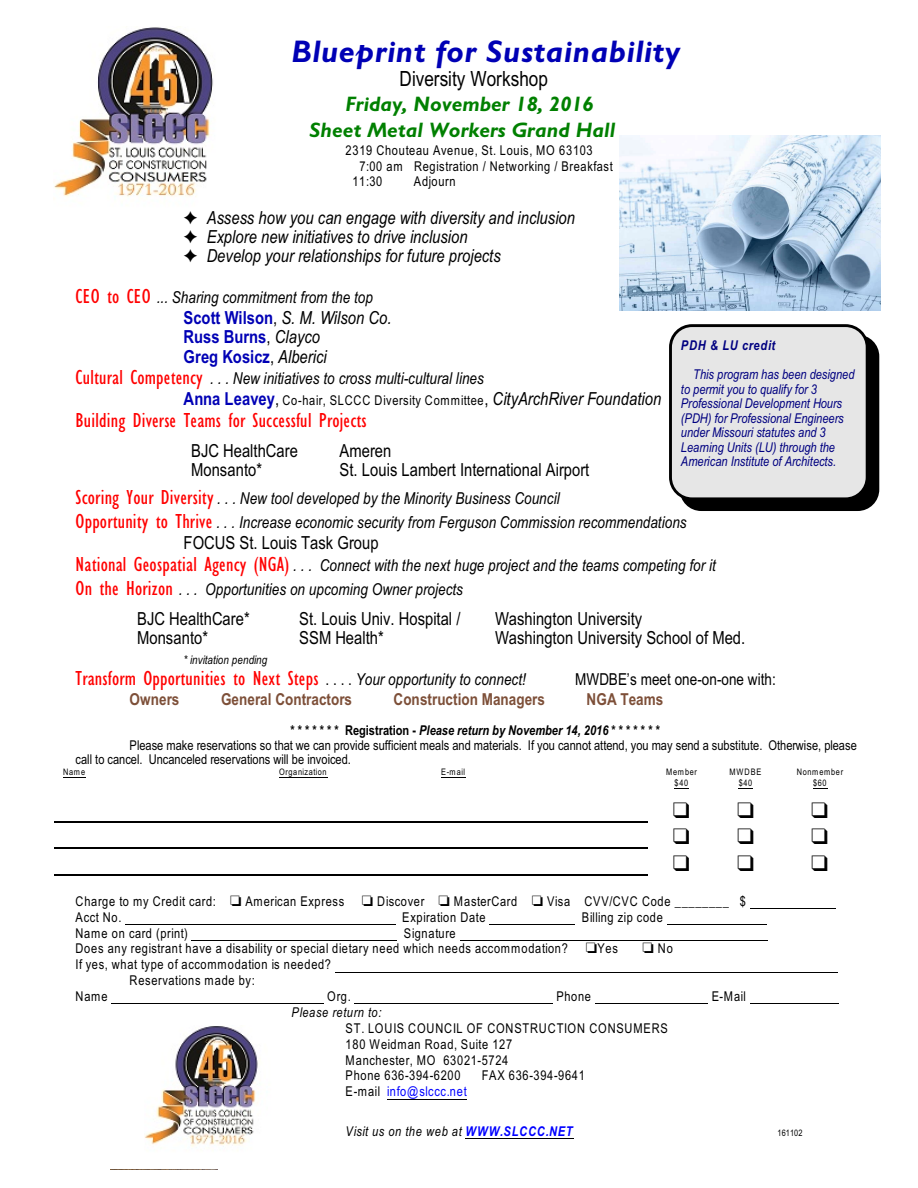
<style>
.page{position:relative;width:918px;height:1188px;background:#fff}
.page>*{position:absolute;margin:0;border:0;box-sizing:border-box;transform-origin:0 0}
.t1{font:italic 700 31.35px "Gill Sans";letter-spacing:.02em;color:#0000b5}
.t2{font:21px "Gill Sans MT Condensed";letter-spacing:.01em;color:#f00}
.t3{font:italic 700 21px/26.1px "Gill Sans";letter-spacing:.005em;color:#008000}
.t4{font:21px "Arial Narrow";color:#000}
.t5{font:18px/19px "Arial Narrow";color:#000}
.t6{font:italic 18px/19px "Arial Narrow";letter-spacing:.005em;color:#000}
.t7{font:700 18px/19px "Arial Narrow";color:#0000b5}
.t8{font:italic 16.5px/23.7px "Arial Narrow";letter-spacing:.005em;color:#000}
.t9{font:700 16.5px "Arial Narrow";letter-spacing:.005em;color:#7d4f38}
.t10{font:16.5px "Arial Narrow";letter-spacing:.005em;color:#000}
.t11{font:13.5px/15.9px "Arial Narrow";letter-spacing:.045em;color:#000}
.t12{font:italic 13.5px/14.5px "Arial Narrow";color:#000080}
.t13{font:13.5px "Arial Narrow";letter-spacing:.005em;color:#000}
.t14{font:italic 700 13.5px "Arial Narrow";color:#000}
.t15{font:13.5px "Arial Narrow";color:#000}
.t16{font:italic 13.5px "Arial Narrow";letter-spacing:.05em;color:#000}
.t17{font:13.5px "Arial Narrow";letter-spacing:.05em;color:#00f}
.t18{font:italic 700 13.5px "Arial Narrow";letter-spacing:.05em;color:#000080}
.t19{font:italic 12px "Arial Narrow";color:#000}
.t20{font:9px/10.9px "Arial Narrow";letter-spacing:.07em;color:#000;text-align:center}
.s1{font-family:"Gill Sans MT Condensed";font-style:normal;font-size:21px;color:#f00}
.s2{font-weight:400;color:#000}
.s3{font-weight:400;font-style:italic;color:#000}
.s4{font-weight:700;font-size:18px;color:#0000b5}
.s5{font-size:18px}
.s6{font-style:italic;font-size:18px}
.s7{font-family:"Arial Narrow";font-size:16.5px;color:#000}
.s8{font-family:"Arial Narrow";font-style:italic;font-size:16.5px;color:#000}
.s9{font-style:normal}
.s10{color:#000}
.s11{font-weight:700;color:#00f}
</style>
<div class="page">
<hr style="left:54px;top:821px;width:594px;height:1px;background:#000">
<hr style="left:54px;top:848px;width:594px;height:1px;background:#000">
<hr style="left:54px;top:874px;width:594px;height:2px;background:#000">
<img style="left:620px;top:136px;width:261px;height:174px">
<div style="left:680px;top:335px;width:199px;height:176px;background:#000;border-radius:22px"></div>
<div style="left:671px;top:326px;width:196px;height:173px;background:#e6e6e6;border-radius:22px"></div>
<div style="left:669px;top:324px;width:200px;height:176px;border:3px solid #000;border-radius:22px"></div>
<img style="left:54px;top:27px;width:159px;height:170px">
<img style="left:145px;top:1026px;width:321px;height:121px">
<svg style="left:63px;top:777px;width:23px;height:1px"></svg>
<hr style="left:279px;top:777px;width:48px;height:1px;background:#000">
<svg style="left:441px;top:777px;width:24px;height:1px"></svg>
<svg style="left:675px;top:788px;width:14px;height:1px"></svg>
<svg style="left:739px;top:788px;width:14px;height:1px"></svg>
<svg style="left:813px;top:788px;width:14px;height:1px"></svg>
<hr style="left:750px;top:908px;width:86px;height:1px;background:#000">
<hr style="left:125px;top:924px;width:270px;height:1px;background:#000">
<hr style="left:490px;top:924px;width:85px;height:1px;background:#000">
<hr style="left:667px;top:924px;width:99px;height:1px;background:#000">
<hr style="left:192px;top:940px;width:205px;height:1px;background:#000">
<hr style="left:460px;top:940px;width:308px;height:1px;background:#000">
<hr style="left:335px;top:972px;width:503px;height:1px;background:#000">
<hr style="left:112px;top:1003px;width:212px;height:1px;background:#000">
<hr style="left:355px;top:1003px;width:198px;height:1px;background:#000">
<hr style="left:595px;top:1003px;width:113px;height:1px;background:#000">
<hr style="left:750px;top:1003px;width:89px;height:1px;background:#000">
<hr style="left:387px;top:1099px;width:80px;height:1px;background:#000">
<hr style="left:466px;top:1138px;width:108px;height:1px;background:#000">
<h1 class="t1" style="left:292px;top:41px;width:390px">Blueprint for Sustainability</h1>
<h2 class="t4" style="left:400px;top:71px;width:150px">Diversity Workshop</h2>
<h2 class="t3" style="left:309px;top:93px;width:307px;text-indent:36px">Friday, November 18, 2016<br>Sheet Metal Workers Grand Hall</h2>
<p class="t11" style="left:346px;top:143px;width:249px">2319 Chouteau Avenue, St. Louis, MO 63103</p>
<p class="t11" style="left:359px;top:159px;width:255px">7:00 am Registration / Networking / Breakfast</p>
<p class="t11" style="left:352px;top:175px;width:31px">11:30</p>
<p class="t11" style="left:414px;top:175px;width:43px">Adjourn</p>
<h3 class="t6" style="left:207px;top:210px;width:370px">Assess how you can engage with diversity and inclusion<br>Explore new initiatives to drive inclusion<br>Develop your relationships for future projects</h3>
<p class="t8" style="left:76px;top:287px;width:299px"><span class="s1">CEO to CEO</span> ... Sharing commitment from the top</p>
<h3 class="t7" style="left:184px;top:310px;width:210px">Scott Wilson<span class="s2">,</span> <span class="s3">S. M. Wilson Co.<br></span>Russ Burns<span class="s2">,</span> <span class="s3">Clayco<br></span>Greg Kosicz<span class="s2">,</span> <span class="s3">Alberici</span></h3>
<p class="t8" style="left:76px;top:368px;width:410px"><span class="s1">Cultural Competency</span> . . . New initiatives to cross multi-cultural lines</p>
<p class="t11" style="left:184px;top:394px;width:479px"><span class="s4">Anna Leavey</span><span class="s5">,</span> Co-hair, SLCCC Diversity Committee<span class="s5">,</span> <span class="s6">CityArchRiver Foundation</span></p>
<h2 class="t2" style="left:76px;top:412px;width:293px">Building Diverse Teams for Successful Projects</h2>
<h3 class="t5" style="left:191px;top:443px;width:108px">BJC HealthCare<br>Monsanto*</h3>
<h3 class="t5" style="left:340px;top:443px;width:251px">Ameren<br>St. Louis Lambert International Airport</h3>
<p class="t8" style="left:76px;top:488px;width:613px"><span class="s1">Scoring Your Diversity</span> . . . New tool developed by the Minority Business Council<br><span class="s1">Opportunity to Thrive</span> . . . Increase economic security from Ferguson Commission recommendations</p>
<h3 class="t5" style="left:184px;top:535px;width:196px">FOCUS St. Louis Task Group</h3>
<p class="t8" style="left:76px;top:555px;width:642px"><span class="s1">National Geospatial Agency (NGA)</span> . . . Connect with the next huge project and the teams competing for it<br><span class="s1">On the Horizon</span> . . . Opportunities on upcoming Owner projects</p>
<h3 class="t5" style="left:137px;top:611px;width:114px">BJC HealthCare*<br>Monsanto*</h3>
<h3 class="t5" style="left:299px;top:611px;width:163px">St. Louis Univ. Hospital /<br>SSM Health*</h3>
<h3 class="t5" style="left:495px;top:611px;width:252px">Washington University<br>Washington University School of Med.</h3>
<p class="t19" style="left:184px;top:655px;width:85px">* invitation pending</p>
<h2 class="t2" style="left:76px;top:670px;width:452px">Transform Opportunities to Next Steps <span class="s7">. . . .</span> <span class="s8">Your opportunity to connect!</span></h2>
<p class="t10" style="left:575px;top:673px;width:202px">MWDBE’s meet one-on-one with:</p>
<p class="t9" style="left:130px;top:693px;width:51px">Owners</p>
<p class="t9" style="left:221px;top:693px;width:132px">General Contractors</p>
<p class="t9" style="left:394px;top:693px;width:153px">Construction Managers</p>
<p class="t9" style="left:587px;top:693px;width:78px">NGA Teams</p>
<p class="t14" style="left:290px;top:725px;width:371px"><span class="s9">* * * * * * * Registration -</span> Please return by November 14, 2016 <span class="s9">* * * * * * *</span></p>
<p class="t13" style="left:130px;top:740px;width:729px">Please make reservations so that we can provide sufficient meals and materials. If you cannot attend, you may send a substitute. Otherwise, please</p>
<p class="t15" style="left:76px;top:754px;width:277px">call to cancel. Uncanceled reservations will be invoiced.</p>
<p class="t20" style="left:63px;top:767px;width:24px">Name</p>
<p class="t20" style="left:279px;top:767px;width:49px">Organization</p>
<p class="t20" style="left:441px;top:767px;width:26px">E-mail</p>
<p class="t20" style="left:666px;top:767px;width:33px">Member $40</p>
<p class="t20" style="left:729px;top:767px;width:34px">MWDBE $40</p>
<p class="t20" style="left:797px;top:767px;width:48px">Nonmember $60</p>
<p class="t18" style="left:681px;top:340px;width:96px">PDH &amp; LU credit</p>
<p class="t12" style="left:681px;top:369px;width:175px;text-indent:12px">This program has been designed to permit you to qualify for 3<br>Professional Development Hours (PDH) for Professional Engineers under Missouri statutes and 3<br>Learning Units (LU) through the<br>American Institute of Architects.</p>
<p class="t11" style="left:76px;top:894px;width:142px">Charge to my Credit card:</p>
<p class="t11" style="left:245px;top:894px;width:100px">American Express</p>
<p class="t11" style="left:377px;top:894px;width:49px">Discover</p>
<p class="t11" style="left:454px;top:894px;width:65px">MasterCard</p>
<p class="t11" style="left:547px;top:894px;width:200px">Visa CVV/CVC Code ________ $</p>
<p class="t11" style="left:76px;top:910px;width:47px">Acct No.</p>
<p class="t11" style="left:402px;top:910px;width:85px">Expiration Date</p>
<p class="t11" style="left:582px;top:910px;width:83px">Billing zip code</p>
<p class="t11" style="left:76px;top:926px;width:114px">Name on card (print)</p>
<p class="t11" style="left:76px;top:926px;width:494px;text-indent:328px">Signature<br>Does any registrant have a disability or special dietary need which needs accommodation?</p>
<p class="t11" style="left:598px;top:942px;width:22px">Yes</p>
<p class="t11" style="left:658px;top:942px;width:17px">No</p>
<p class="t11" style="left:76px;top:958px;width:257px">If yes, what type of accommodation is needed?</p>
<p class="t11" style="left:130px;top:974px;width:127px">Reservations made by:</p>
<p class="t11" style="left:76px;top:990px;width:34px">Name</p>
<p class="t11" style="left:327px;top:990px;width:25px">Org.</p>
<p class="t11" style="left:556px;top:990px;width:36px">Phone</p>
<p class="t11" style="left:712px;top:990px;width:36px">E-Mail</p>
<p class="t16" style="left:292px;top:1007px;width:91px">Please return to:</p>
<p class="t11" style="left:346px;top:1021px;width:324px">ST. LOUIS COUNCIL OF CONSTRUCTION CONSUMERS<br>180 Weidman Road, Suite 127<br>Manchester, MO 63021-5724<br>Phone 636-394-6200</p>
<p class="t11" style="left:482px;top:1069px;width:105px">FAX 636-394-9641</p>
<p class="t17" style="left:346px;top:1086px;width:123px"><span class="s10">E-mail</span> info@slccc.net</p>
<p class="t16" style="left:346px;top:1126px;width:229px">Visit us on the web at <span class="s11">WWW.SLCCC.NET</span></p>
<p class="t20" style="left:778px;top:1128px;width:26px">161102</p>
</div>
